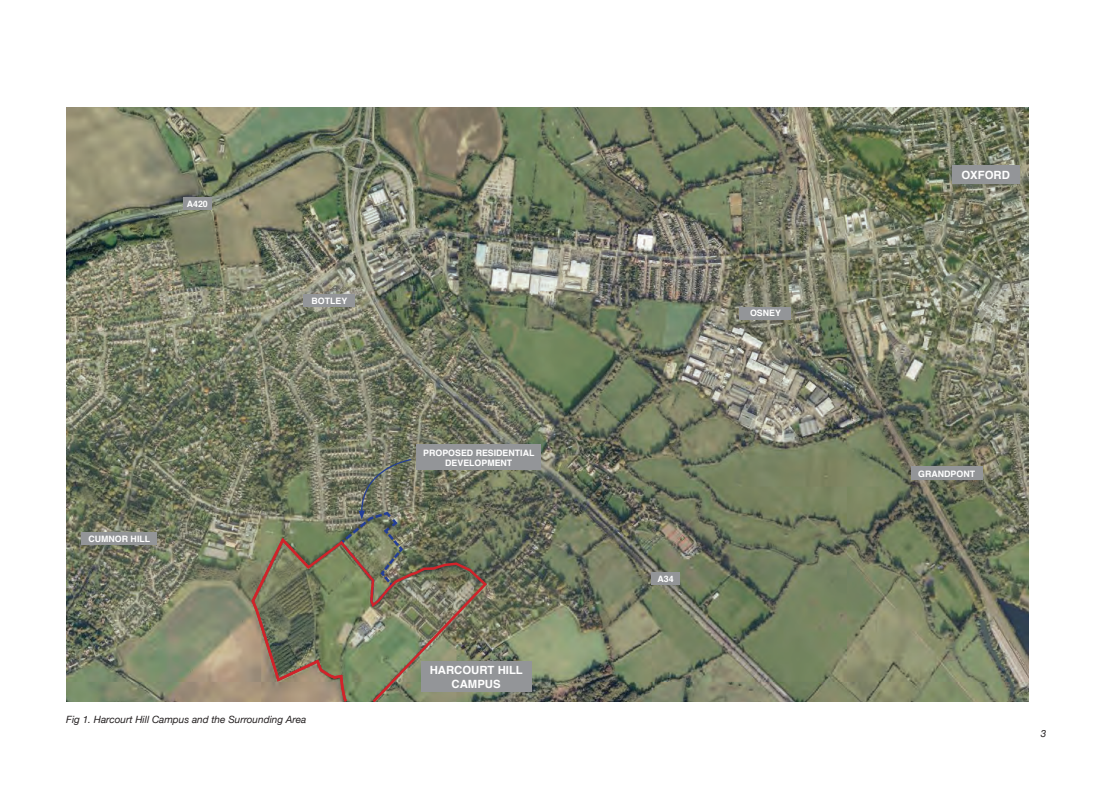
<style>
.page{position:relative;width:1095px;height:787px;background:#fff}
.page>*{position:absolute;margin:0;border:0;box-sizing:border-box;transform-origin:0 0}
.t1{font:700 11.38px/13.6px "Helvetica";color:#fff;text-align:center}
.Pic_Captions{font:italic 10px "Helvetica Neue";color:#231f20}
.t2{font:700 8.88px/10.6px "Helvetica";color:#fff;text-align:center}
</style>
<div class="page">
<img style="left:67px;top:108px;width:962px;height:593px">
<div style="left:952px;top:165px;width:67px;height:19px;background:#939598"></div>
<div style="left:304px;top:295px;width:51px;height:12px;background:#939598"></div>
<div style="left:421px;top:661px;width:110px;height:30px;background:#939598"></div>
<div style="left:651px;top:572px;width:29px;height:12px;background:#939598"></div>
<div style="left:183px;top:197px;width:29px;height:13px;background:#939598"></div>
<div style="left:82px;top:532px;width:75px;height:12px;background:#939598"></div>
<div style="left:911px;top:467px;width:71px;height:13px;background:#939598"></div>
<div style="left:740px;top:307px;width:51px;height:12px;background:#939598"></div>
<div style="left:416px;top:444px;width:125px;height:26px;background:#939598"></div>
<svg style="left:411px;top:538px;width:76px;height:163px"></svg>
<svg style="left:251px;top:459px;width:160px;height:242px;background:#7c7d63"></svg>
<p class="t2" style="left:187px;top:198px;width:23px">7&gt;?@</p>
<p class="t2" style="left:89px;top:533px;width:63px">89:A,/"6#33</p>
<p class="t2" style="left:312px;top:295px;width:37px">1,2345</p>
<p class="Pic_Captions" style="left:66px;top:711px;width:242px">Fig 1. Harcourt Hill Campus and the Surrounding Area</p>
<p class="t2" style="left:423px;top:446px;width:115px">;/,;,&lt;40"/4&lt;#04A2#73"<br>04C43,;:4A2</p>
<p class="t1" style="left:430px;top:662px;width:98px">67/8,9/2"6#33"<br>87:;9&lt;</p>
<p class="t2" style="left:750px;top:307px;width:32px">,&lt;A45</p>
<p class="t2" style="left:657px;top:573px;width:18px">7=&gt;</p>
<p class="t1" style="left:961px;top:167px;width:50px">,-.,/0</p>
<p class="t2" style="left:918px;top:468px;width:58px">B/7A0;,A2</p>
<p class="Pic_Captions" style="left:1041px;top:725px;width:7px">3</p>
</div>
